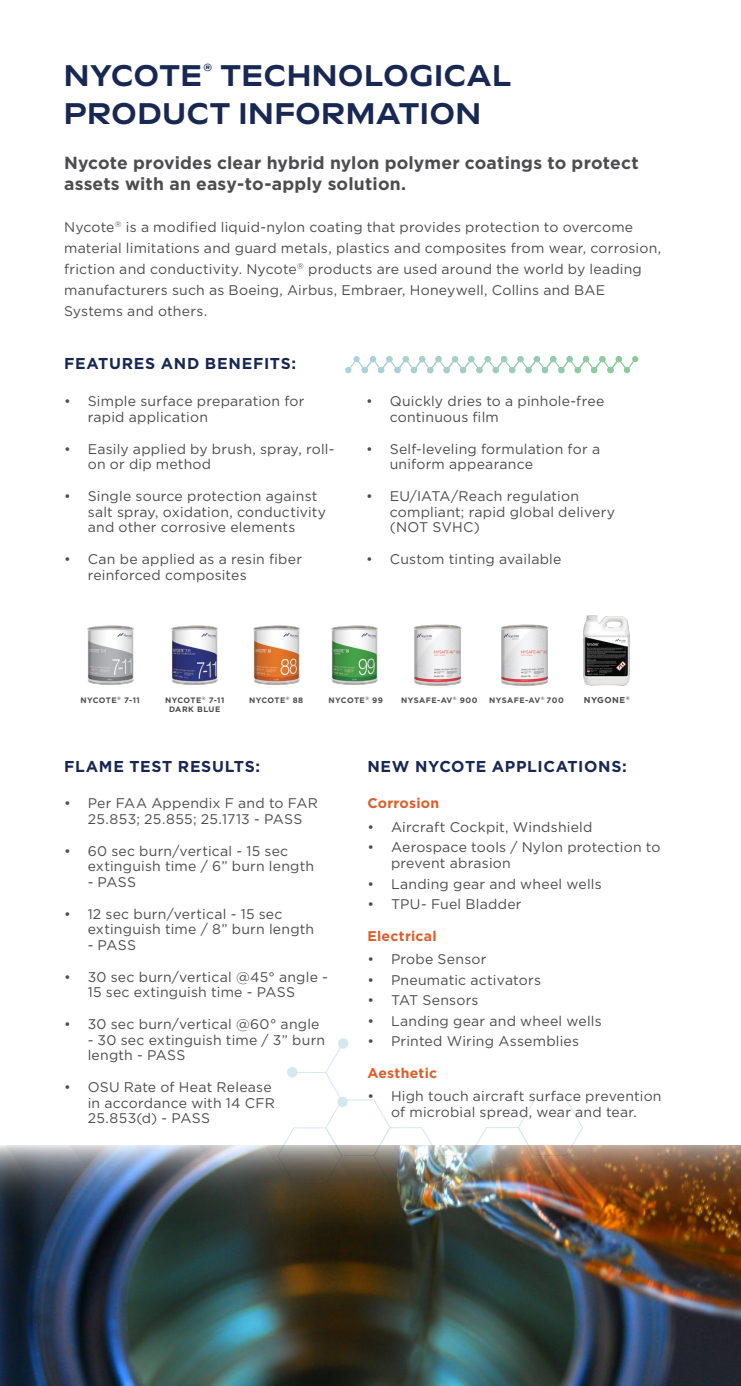
<style>
.page{position:relative;width:741px;height:1386px;background:#fff}
.page>*{position:absolute;margin:0;border:0;box-sizing:border-box;transform-origin:0 0}
.t1{font:700 29.75px/38.5px "Sculpin";letter-spacing:.025em;color:#182853}
.t2{font:700 17.5px/21px "Gotham";letter-spacing:.01em;color:#4d4d4f}
.t3{font:700 15.75px "Gotham";letter-spacing:.04em;color:#182853}
.t4{font:14px/15.8px "Gotham";letter-spacing:.015em;color:#4d4d4f}
.t5{font:700 14px "Gotham";letter-spacing:.02em;color:#dc5e2b}
.t6{font:700 8.58px "Gotham";letter-spacing:.06em;color:#4d4d4f}
.t7{font:700 7.88px/9.6px "Gotham";letter-spacing:.06em;color:#4d4d4f;text-align:center}
</style>
<div class="page">
<div style="left:338px;top:1038px;width:10px;height:11px;background:#d6e8ee;border-radius:50%"></div>
<svg style="left:283px;top:1043px;width:300px;height:102px"></svg>
<img style="left:331px;top:625px;width:47px;height:60px">
<img style="left:414px;top:624px;width:48px;height:62px">
<img style="left:501px;top:624px;width:48px;height:62px">
<img style="left:87px;top:625px;width:47px;height:60px">
<img style="left:583px;top:615px;width:47px;height:71px">
<img style="left:253px;top:625px;width:47px;height:60px">
<img style="left:171px;top:625px;width:47px;height:60px">
<svg style="left:345px;top:356px;width:293px;height:18px"></svg>
<img style="left:0;top:1145px;width:740px;height:241px">
<h1 class="t1" style="left:64px;top:56px;width:449px">NYCOTE<sup>®</sup> TECHNOLOGICAL<br>PRODUCT INFORMATION</h1>
<p class="t2" style="left:64px;top:152px;width:576px">Nycote provides clear hybrid nylon polymer coatings to protect assets with an easy-to-apply solution.</p>
<p class="t4" style="left:64px;top:216px;width:598px;line-height:21px">Nycote<sup>®</sup> is a modified liquid-nylon coating that provides protection to overcome material limitations and guard metals, plastics and composites from wear, corrosion, friction and conductivity. Nycote<sup>®</sup> products are used around the world by leading manufacturers such as Boeing, Airbus, Embraer, Honeywell, Collins and BAE Systems and others.</p>
<p class="t3" style="left:64px;top:354px;width:233px">FEATURES AND BENEFITS:</p>
<p class="t4" style="left:88px;top:393px;width:218px;text-indent:-24px">• Simple surface preparation for rapid application</p>
<p class="t4" style="left:88px;top:440px;width:248px;text-indent:-24px">• Easily applied by brush, spray, roll&shy;on or dip method</p>
<p class="t4" style="left:88px;top:488px;width:240px;text-indent:-24px">• Single source protection against salt spray, oxidation, conductivity and other corrosive elements</p>
<p class="t4" style="left:88px;top:551px;width:216px;text-indent:-24px">• Can be applied as a resin fiber reinforced composites</p>
<p class="t4" style="left:389px;top:393px;width:216px;text-indent:-24px">• Quickly dries to a pinhole-free continuous film</p>
<p class="t4" style="left:389px;top:440px;width:212px;text-indent:-24px">• Self-leveling formulation for a uniform appearance</p>
<p class="t4" style="left:389px;top:488px;width:227px;text-indent:-24px">• EU/IATA/Reach regulation compliant; rapid global delivery (NOT SVHC)</p>
<p class="t4" style="left:366px;top:551px;width:197px">• Custom tinting available</p>
<p class="t7" style="left:80px;top:695px;width:61px">NYCOTE<sup>®</sup> 7-11</p>
<p class="t7" style="left:249px;top:695px;width:56px">NYCOTE<sup>®</sup> 88</p>
<p class="t7" style="left:165px;top:695px;width:61px">NYCOTE<sup>®</sup> 7-11<br>DARK BLUE</p>
<p class="t7" style="left:328px;top:695px;width:56px">NYCOTE<sup>®</sup> 99</p>
<p class="t7" style="left:401px;top:695px;width:78px">NYSAFE-AV<sup>®</sup> 900</p>
<p class="t7" style="left:489px;top:695px;width:76px">NYSAFE-AV<sup>®</sup> 700</p>
<p class="t6" style="left:583px;top:695px;width:47px">NYGONE<sup>®</sup></p>
<p class="t3" style="left:64px;top:758px;width:197px">FLAME TEST RESULTS:</p>
<p class="t3" style="left:367px;top:758px;width:261px">NEW NYCOTE APPLICATIONS:</p>
<p class="t4" style="left:64px;top:795px;width:255px;text-align:center">• Per FAA Appendix F and to FAR<br>25.853; 25.855; 25.1713 - PASS</p>
<p class="t4" style="left:88px;top:843px;width:228px;text-indent:-24px">• 60 sec burn/vertical - 15 sec extinguish time / 6” burn length</p>
<p class="t4" style="left:88px;top:874px;width:50px">- PASS</p>
<p class="t4" style="left:88px;top:906px;width:228px;text-indent:-24px">• 12 sec burn/vertical - 15 sec extinguish time / 8” burn length</p>
<p class="t4" style="left:88px;top:937px;width:50px">- PASS</p>
<p class="t4" style="left:88px;top:969px;width:241px;text-indent:-24px">• 30 sec burn/vertical @45° angle -<br>15 sec extinguish time - PASS</p>
<p class="t4" style="left:64px;top:1016px;width:257px">• 30 sec burn/vertical @60° angle</p>
<p class="t4" style="left:88px;top:1032px;width:239px">- 30 sec extinguish time / 3” burn length - PASS</p>
<p class="t4" style="left:88px;top:1079px;width:188px;text-indent:-24px">• OSU Rate of Heat Release in accordance with 14 CFR<br>25.853(d) - PASS</p>
<p class="t5" style="left:367px;top:795px;width:73px">Corrosion</p>
<p class="t4" style="left:367px;top:819px;width:226px">• Aircraft Cockpit, Windshield</p>
<p class="t4" style="left:391px;top:839px;width:271px;text-indent:-24px">• Aerospace tools / Nylon protection to prevent abrasion</p>
<p class="t4" style="left:367px;top:876px;width:236px">• Landing gear and wheel wells</p>
<p class="t4" style="left:367px;top:896px;width:156px">• TPU- Fuel Bladder</p>
<p class="t5" style="left:367px;top:928px;width:71px">Electrical</p>
<p class="t4" style="left:367px;top:951px;width:120px">• Probe Sensor</p>
<p class="t4" style="left:367px;top:972px;width:175px">• Pneumatic activators</p>
<p class="t4" style="left:367px;top:992px;width:113px">• TAT Sensors</p>
<p class="t4" style="left:367px;top:1013px;width:236px">• Landing gear and wheel wells</p>
<p class="t4" style="left:367px;top:1033px;width:213px">• Printed Wiring Assemblies</p>
<p class="t5" style="left:367px;top:1065px;width:71px">Aesthetic</p>
<p class="t4" style="left:367px;top:1088px;width:295px;text-align:center">• High touch aircraft surface prevention of microbial spread, wear and tear.</p>
</div>
